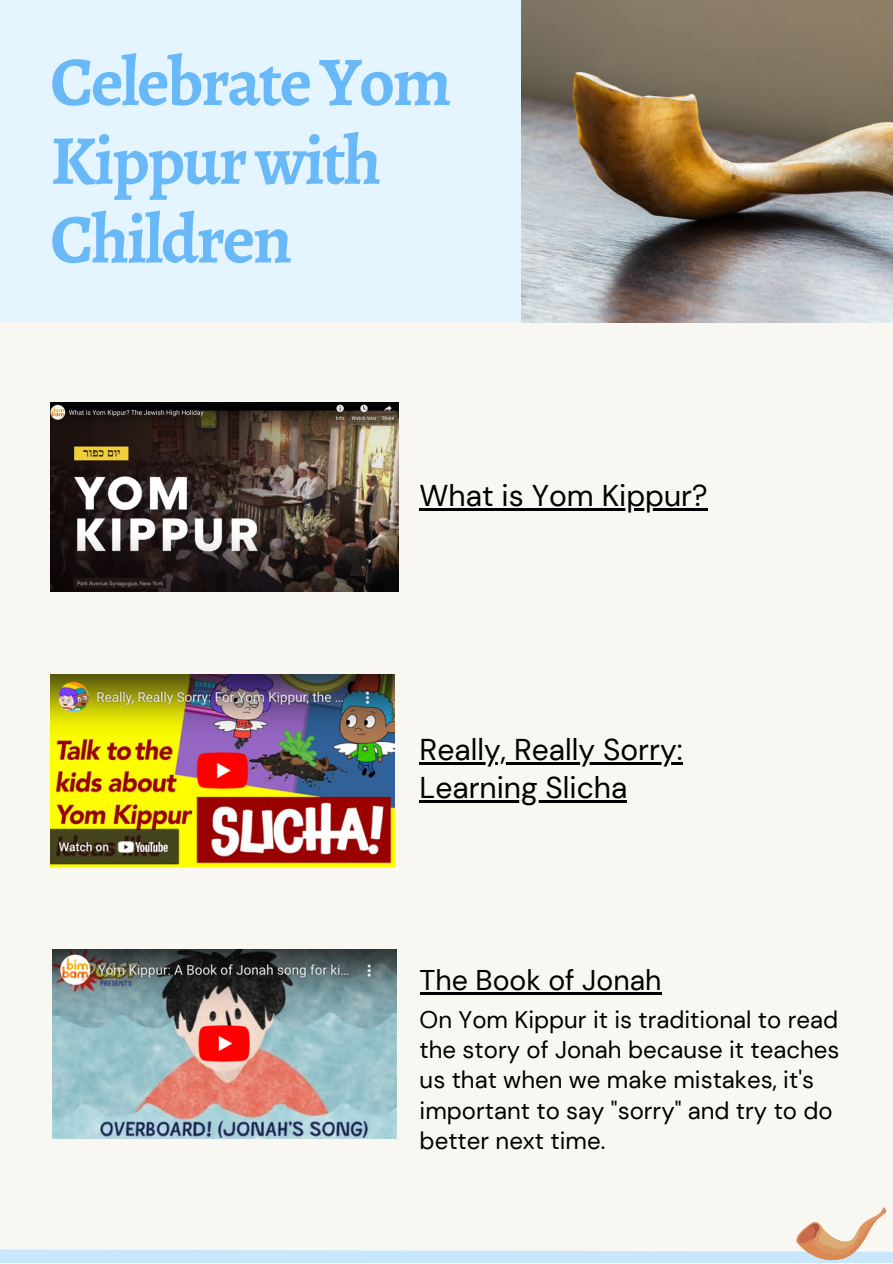
<style>
.page{position:relative;width:893px;height:1264px;background:#fff}
.page>*{position:absolute;margin:0;border:0;box-sizing:border-box;transform-origin:0 0}
.t1{font:700 69.9px/78.8px "Alegreya";letter-spacing:-.035em;color:#69b9f9}
.t2{font:30px/38.2px "DM Sans";color:#000}
.t3{font:28.5px "DM Sans";color:#000}
.t4{font:24px/30.3px "DM Sans";color:#000}
</style>
<div class="page">
<div style="left:0;top:0;width:892px;height:1262px;background:#e5f5ff"></div>
<div style="left:0;top:322px;width:892px;height:940px;background:#f9f7f1"></div>
<img style="left:50px;top:674px;width:344px;height:192px">
<img style="left:521px;top:0;width:371px;height:323px">
<svg style="left:0;top:1207px;width:892px;height:55px"></svg>
<img style="left:50px;top:402px;width:349px;height:189px">
<img style="left:52px;top:949px;width:344px;height:189px">
<hr style="left:419px;top:508px;width:288px;height:2px;background:#000">
<hr style="left:419px;top:762px;width:263px;height:2px;background:#000">
<hr style="left:419px;top:800px;width:208px;height:2px;background:#000">
<hr style="left:419px;top:992px;width:242px;height:2px;background:#000">
<p class="t1" style="left:50px;top:42px;width:402px">CelebrateYom<br>Kippurwith<br>Children</p>
<p class="t2" style="left:419px;top:476px;width:289px">What is Yom Kippur?</p>
<p class="t2" style="left:419px;top:730px;width:264px">Really, Really Sorry:<br>Learning Slicha</p>
<p class="t3" style="left:419px;top:961px;width:243px">The Book of Jonah</p>
<p class="t4" style="left:419px;top:1004px;width:421px">On Yom Kippur it is traditional to read the story of Jonah because it teaches us that when we make mistakes, it's important to say "sorry" and try to do better next time.</p>
</div>
